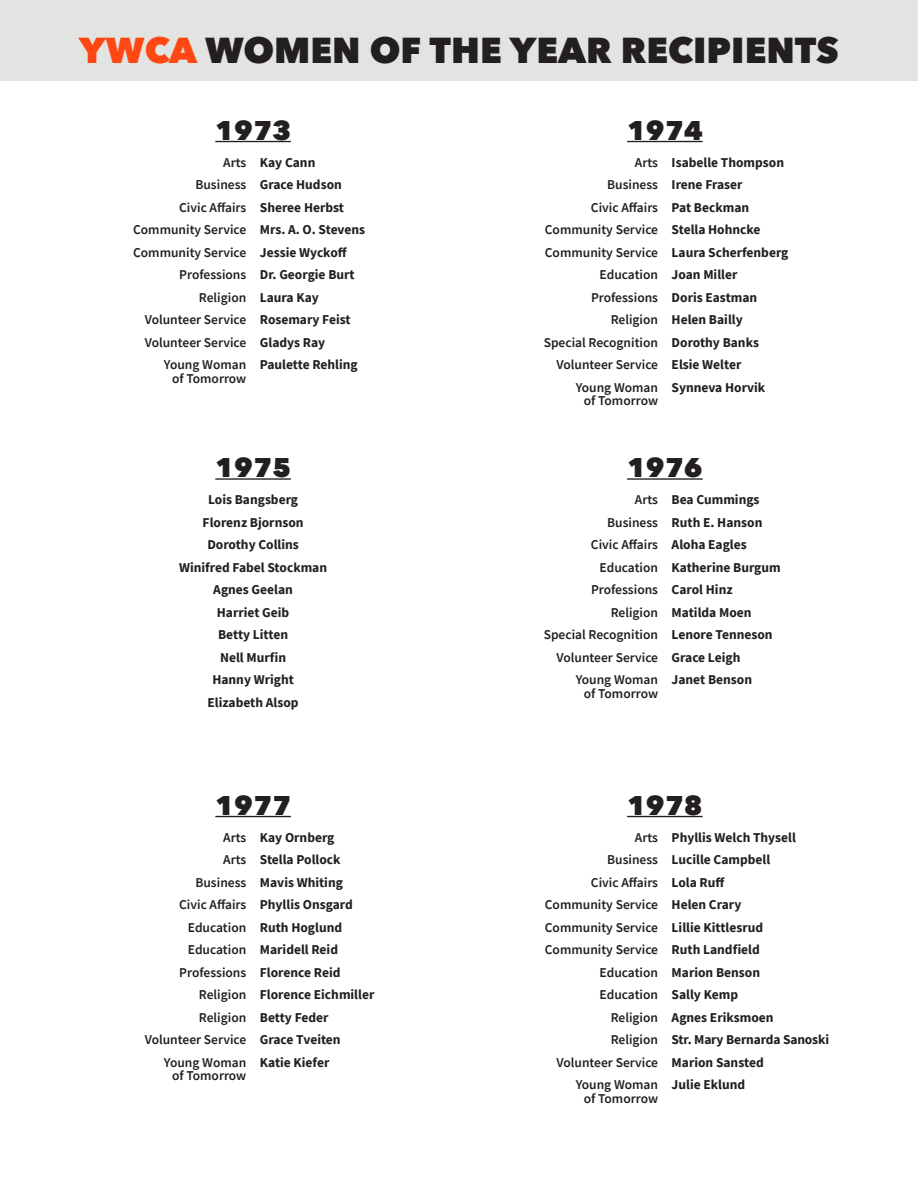
<style>
.page{position:relative;width:918px;height:1188px;background:#fff}
.page>*{position:absolute;margin:0;border:0;box-sizing:border-box;transform-origin:0 0}
.t1{font:800 36px "Avenir Next";color:#231f20}
.Year{font:800 27px "Avenir Next";color:#231f20}
.Names{font:700 13.5px "Source Sans Pro";color:#231f20}
.Categories{font:600 13.5px/13.5px "Source Sans Pro";color:#231f20;text-align:right}
.s1{color:#ff4713}
</style>
<div class="page">
<div style="left:0;top:1px;width:918px;height:80px;background:#e2e4e2"></div>
<hr style="left:215px;top:141px;width:76px;height:1px;background:#231f20">
<hr style="left:215px;top:816px;width:76px;height:1px;background:#231f20">
<hr style="left:627px;top:816px;width:76px;height:1px;background:#231f20">
<hr style="left:215px;top:478px;width:76px;height:2px;background:#231f20">
<hr style="left:627px;top:141px;width:76px;height:1px;background:#231f20">
<hr style="left:627px;top:478px;width:76px;height:2px;background:#231f20">
<h1 class="t1" style="left:79px;top:28px;width:761px"><span class="s1">YWCA</span> WOMEN OF THE YEAR RECIPIENTS</h1>
<p class="Year" style="left:215px;top:113px;width:77px">1973</p>
<p class="Categories" style="left:223px;top:155px;width:25px">Arts</p>
<p class="Categories" style="left:195px;top:178px;width:52px">Business</p>
<p class="Categories" style="left:179px;top:200px;width:69px">Civic Affairs</p>
<p class="Categories" style="left:133px;top:223px;width:115px">Community Service</p>
<p class="Categories" style="left:133px;top:245px;width:115px">Community Service</p>
<p class="Categories" style="left:179px;top:268px;width:69px">Professions</p>
<p class="Categories" style="left:199px;top:290px;width:49px">Religion</p>
<p class="Categories" style="left:145px;top:313px;width:103px">Volunteer Service</p>
<p class="Categories" style="left:145px;top:335px;width:103px">Volunteer Service</p>
<p class="Categories" style="left:164px;top:358px;width:84px">Young Woman of Tomorrow</p>
<p class="Names" style="left:260px;top:153px;width:57px">Kay Cann</p>
<p class="Names" style="left:260px;top:175px;width:84px">Grace Hudson</p>
<p class="Names" style="left:260px;top:198px;width:86px">Sheree Herbst</p>
<p class="Names" style="left:260px;top:220px;width:107px">Mrs. A. O. Stevens</p>
<p class="Names" style="left:260px;top:243px;width:89px">Jessie Wyckoff</p>
<p class="Names" style="left:260px;top:265px;width:96px">Dr. Georgie Burt</p>
<p class="Names" style="left:260px;top:288px;width:61px">Laura Kay</p>
<p class="Names" style="left:260px;top:310px;width:92px">Rosemary Feist</p>
<p class="Names" style="left:260px;top:333px;width:67px">Gladys Ray</p>
<p class="Names" style="left:260px;top:355px;width:99px">Paulette Rehling</p>
<p class="Year" style="left:215px;top:451px;width:77px">1975</p>
<p class="Names" style="left:208px;top:490px;width:92px">Lois Bangsberg</p>
<p class="Names" style="left:203px;top:513px;width:102px">Florenz Bjornson</p>
<p class="Names" style="left:207px;top:535px;width:93px">Dorothy Collins</p>
<p class="Names" style="left:179px;top:558px;width:150px">Winifred Fabel Stockman</p>
<p class="Names" style="left:213px;top:580px;width:81px">Agnes Geelan</p>
<p class="Names" style="left:217px;top:603px;width:74px">Harriet Geib</p>
<p class="Names" style="left:218px;top:625px;width:72px">Betty Litten</p>
<p class="Names" style="left:220px;top:648px;width:68px">Nell Murfin</p>
<p class="Names" style="left:212px;top:670px;width:83px">Hanny Wright</p>
<p class="Names" style="left:208px;top:693px;width:93px">Elizabeth Alsop</p>
<p class="Year" style="left:627px;top:113px;width:77px">1974</p>
<p class="Categories" style="left:635px;top:155px;width:25px">Arts</p>
<p class="Categories" style="left:607px;top:178px;width:52px">Business</p>
<p class="Categories" style="left:591px;top:200px;width:69px">Civic Affairs</p>
<p class="Categories" style="left:545px;top:223px;width:115px">Community Service</p>
<p class="Categories" style="left:545px;top:245px;width:115px">Community Service</p>
<p class="Categories" style="left:600px;top:268px;width:60px">Education</p>
<p class="Categories" style="left:591px;top:290px;width:69px">Professions</p>
<p class="Categories" style="left:611px;top:313px;width:49px">Religion</p>
<p class="Categories" style="left:544px;top:335px;width:116px">Special Recognition</p>
<p class="Categories" style="left:556px;top:358px;width:103px">Volunteer Service</p>
<p class="Categories" style="left:576px;top:380px;width:84px">Young Woman of Tomorrow</p>
<p class="Names" style="left:672px;top:153px;width:114px">Isabelle Thompson</p>
<p class="Names" style="left:672px;top:175px;width:72px">Irene Fraser</p>
<p class="Names" style="left:672px;top:198px;width:79px">Pat Beckman</p>
<p class="Names" style="left:672px;top:220px;width:90px">Stella Hohncke</p>
<p class="Names" style="left:672px;top:243px;width:118px">Laura Scherfenberg</p>
<p class="Names" style="left:672px;top:265px;width:67px">Joan Miller</p>
<p class="Names" style="left:672px;top:288px;width:87px">Doris Eastman</p>
<p class="Names" style="left:672px;top:310px;width:73px">Helen Bailly</p>
<p class="Names" style="left:672px;top:333px;width:89px">Dorothy Banks</p>
<p class="Names" style="left:672px;top:355px;width:71px">Elsie Welter</p>
<p class="Names" style="left:672px;top:378px;width:95px">Synneva Horvik</p>
<p class="Year" style="left:627px;top:451px;width:77px">1976</p>
<p class="Categories" style="left:635px;top:493px;width:25px">Arts</p>
<p class="Categories" style="left:607px;top:515px;width:52px">Business</p>
<p class="Categories" style="left:591px;top:538px;width:69px">Civic Affairs</p>
<p class="Categories" style="left:600px;top:560px;width:60px">Education</p>
<p class="Categories" style="left:591px;top:583px;width:69px">Professions</p>
<p class="Categories" style="left:611px;top:605px;width:49px">Religion</p>
<p class="Categories" style="left:544px;top:628px;width:116px">Special Recognition</p>
<p class="Categories" style="left:556px;top:650px;width:103px">Volunteer Service</p>
<p class="Categories" style="left:576px;top:673px;width:84px">Young Woman of Tomorrow</p>
<p class="Names" style="left:672px;top:490px;width:89px">Bea Cummings</p>
<p class="Names" style="left:672px;top:513px;width:92px">Ruth E. Hanson</p>
<p class="Names" style="left:672px;top:535px;width:77px">Aloha Eagles</p>
<p class="Names" style="left:672px;top:558px;width:111px">Katherine Burgum</p>
<p class="Names" style="left:672px;top:580px;width:63px">Carol Hinz</p>
<p class="Names" style="left:672px;top:603px;width:81px">Matilda Moen</p>
<p class="Names" style="left:672px;top:625px;width:103px">Lenore Tenneson</p>
<p class="Names" style="left:672px;top:648px;width:70px">Grace Leigh</p>
<p class="Names" style="left:672px;top:670px;width:82px">Janet Benson</p>
<p class="Year" style="left:215px;top:788px;width:77px">1977</p>
<p class="Year" style="left:627px;top:788px;width:77px">1978</p>
<p class="Categories" style="left:223px;top:830px;width:25px">Arts</p>
<p class="Categories" style="left:223px;top:853px;width:25px">Arts</p>
<p class="Categories" style="left:195px;top:875px;width:52px">Business</p>
<p class="Categories" style="left:179px;top:898px;width:69px">Civic Affairs</p>
<p class="Categories" style="left:188px;top:920px;width:60px">Education</p>
<p class="Categories" style="left:188px;top:943px;width:60px">Education</p>
<p class="Categories" style="left:179px;top:965px;width:69px">Professions</p>
<p class="Categories" style="left:199px;top:988px;width:49px">Religion</p>
<p class="Categories" style="left:199px;top:1010px;width:49px">Religion</p>
<p class="Categories" style="left:145px;top:1033px;width:103px">Volunteer Service</p>
<p class="Categories" style="left:164px;top:1055px;width:84px">Young Woman of Tomorrow</p>
<p class="Names" style="left:260px;top:828px;width:76px">Kay Ornberg</p>
<p class="Names" style="left:260px;top:850px;width:82px">Stella Pollock</p>
<p class="Names" style="left:260px;top:873px;width:85px">Mavis Whiting</p>
<p class="Names" style="left:260px;top:895px;width:94px">Phyllis Onsgard</p>
<p class="Names" style="left:260px;top:918px;width:84px">Ruth Hoglund</p>
<p class="Names" style="left:260px;top:940px;width:80px">Maridell Reid</p>
<p class="Names" style="left:260px;top:963px;width:82px">Florence Reid</p>
<p class="Names" style="left:260px;top:985px;width:116px">Florence Eichmiller</p>
<p class="Names" style="left:260px;top:1008px;width:70px">Betty Feder</p>
<p class="Names" style="left:260px;top:1030px;width:82px">Grace Tveiten</p>
<p class="Names" style="left:260px;top:1053px;width:71px">Katie Kiefer</p>
<p class="Categories" style="left:635px;top:830px;width:25px">Arts</p>
<p class="Categories" style="left:607px;top:853px;width:52px">Business</p>
<p class="Categories" style="left:591px;top:875px;width:69px">Civic Affairs</p>
<p class="Categories" style="left:545px;top:898px;width:115px">Community Service</p>
<p class="Categories" style="left:545px;top:920px;width:115px">Community Service</p>
<p class="Categories" style="left:545px;top:943px;width:115px">Community Service</p>
<p class="Categories" style="left:600px;top:965px;width:60px">Education</p>
<p class="Categories" style="left:600px;top:988px;width:60px">Education</p>
<p class="Categories" style="left:611px;top:1010px;width:49px">Religion</p>
<p class="Categories" style="left:611px;top:1033px;width:49px">Religion</p>
<p class="Categories" style="left:556px;top:1055px;width:103px">Volunteer Service</p>
<p class="Categories" style="left:576px;top:1078px;width:84px">Young Woman of Tomorrow</p>
<p class="Names" style="left:672px;top:828px;width:126px">Phyllis Welch Thysell</p>
<p class="Names" style="left:672px;top:850px;width:100px">Lucille Campbell</p>
<p class="Names" style="left:672px;top:873px;width:55px">Lola Ruff</p>
<p class="Names" style="left:672px;top:895px;width:71px">Helen Crary</p>
<p class="Names" style="left:672px;top:918px;width:93px">Lillie Kittlesrud</p>
<p class="Names" style="left:672px;top:940px;width:90px">Ruth Landfield</p>
<p class="Names" style="left:672px;top:963px;width:90px">Marion Benson</p>
<p class="Names" style="left:672px;top:985px;width:68px">Sally Kemp</p>
<p class="Names" style="left:672px;top:1008px;width:103px">Agnes Eriksmoen</p>
<p class="Names" style="left:672px;top:1030px;width:159px">Str. Mary Bernarda Sanoski</p>
<p class="Names" style="left:672px;top:1053px;width:94px">Marion Sansted</p>
<p class="Names" style="left:672px;top:1075px;width:75px">Julie Eklund</p>
</div>
